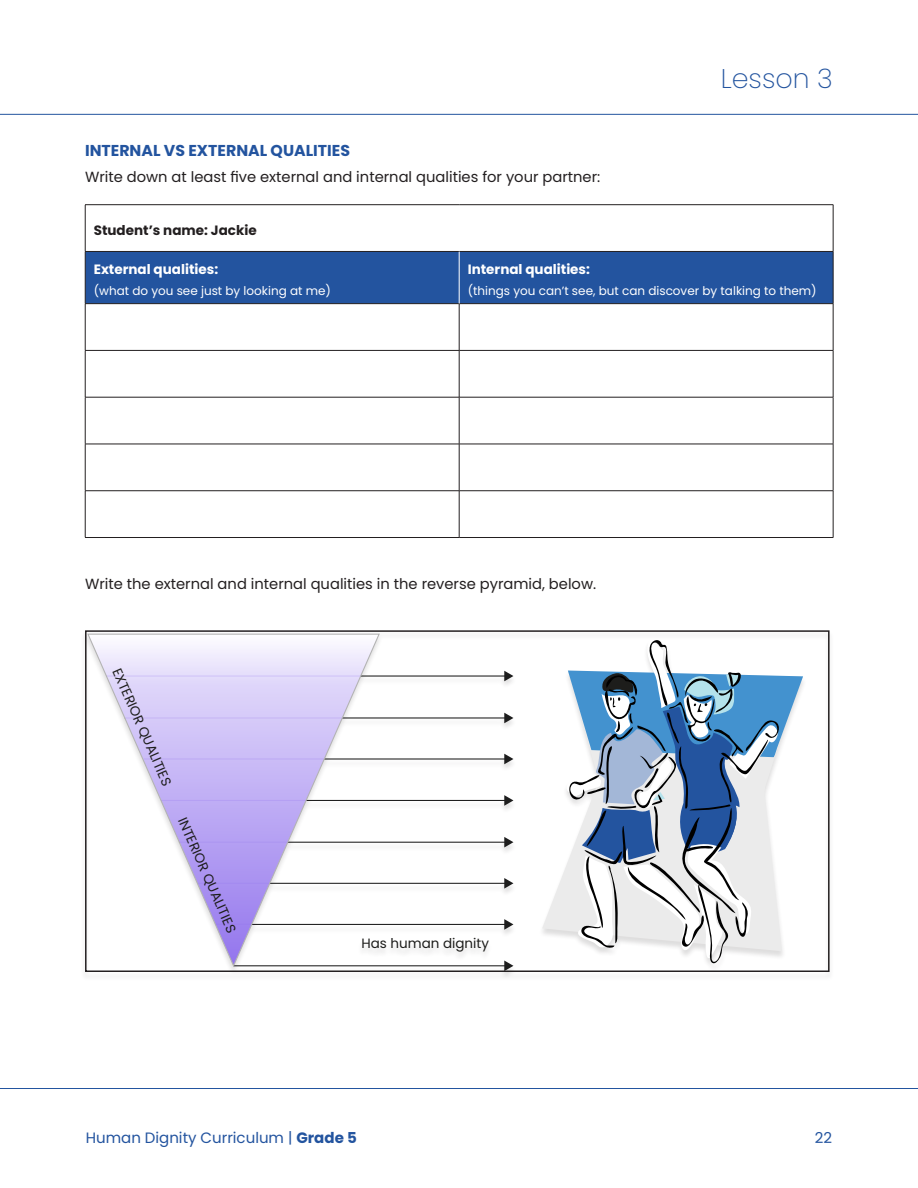
<style>
.page{position:relative;width:918px;height:1188px;background:#fff}
.page>*{position:absolute;margin:0;border:0;box-sizing:border-box;transform-origin:0 0}
.t1{font:200 27px "Poppins";color:#23549f}
.subs{font:700 15.75px "Poppins";color:#23549f}
.t2{font:15px "Poppins";color:#23549f}
.body{font:14.7px "Poppins";color:#231f20}
.t3{font:13.5px "Poppins";color:#1d1d1b}
.t4{font:700 13.5px "Poppins";color:#fff}
.t5{font:700 13.5px "Poppins";color:#231f20}
.t6{font:12px "Poppins";color:#fff}
.s1{font-weight:700}
</style>
<div class="page">
<hr style="left:0;top:114px;width:918px;height:1px;background:#23549f">
<hr style="left:0;top:1088px;width:918px;height:1px;background:#23549f">
<div style="left:86px;top:252px;width:747px;height:51px;background:#23549f"></div>
<hr style="left:85px;top:204px;width:374px;height:1px;background:#231f20">
<hr style="left:85px;top:205px;width:1px;height:46px;background:#231f20">
<hr style="left:459px;top:204px;width:374px;height:1px;background:#231f20">
<hr style="left:85px;top:251px;width:374px;height:1px;background:#231f20">
<hr style="left:85px;top:252px;width:1px;height:51px;background:#231f20">
<hr style="left:459px;top:251px;width:374px;height:1px;background:#231f20">
<hr style="left:833px;top:252px;width:1px;height:51px;background:#231f20">
<hr style="left:85px;top:303px;width:374px;height:1px;background:#231f20">
<hr style="left:85px;top:304px;width:1px;height:46px;background:#231f20">
<hr style="left:459px;top:303px;width:374px;height:1px;background:#231f20">
<hr style="left:459px;top:304px;width:1px;height:46px;background:#231f20">
<hr style="left:833px;top:304px;width:1px;height:46px;background:#231f20">
<hr style="left:85px;top:350px;width:374px;height:1px;background:#231f20">
<hr style="left:85px;top:351px;width:1px;height:46px;background:#231f20">
<hr style="left:459px;top:350px;width:374px;height:1px;background:#231f20">
<hr style="left:459px;top:351px;width:1px;height:46px;background:#231f20">
<hr style="left:833px;top:351px;width:1px;height:46px;background:#231f20">
<hr style="left:85px;top:397px;width:374px;height:1px;background:#231f20">
<hr style="left:85px;top:397px;width:1px;height:47px;background:#231f20">
<hr style="left:459px;top:397px;width:374px;height:1px;background:#231f20">
<hr style="left:459px;top:397px;width:1px;height:47px;background:#231f20">
<hr style="left:833px;top:397px;width:1px;height:47px;background:#231f20">
<hr style="left:85px;top:444px;width:374px;height:1px;background:#231f20">
<hr style="left:85px;top:444px;width:1px;height:47px;background:#231f20">
<hr style="left:459px;top:444px;width:374px;height:1px;background:#231f20">
<hr style="left:459px;top:444px;width:1px;height:47px;background:#231f20">
<hr style="left:833px;top:444px;width:1px;height:47px;background:#231f20">
<hr style="left:85px;top:490px;width:374px;height:1px;background:#231f20">
<hr style="left:85px;top:491px;width:1px;height:46px;background:#231f20">
<hr style="left:459px;top:490px;width:374px;height:1px;background:#231f20">
<hr style="left:459px;top:491px;width:1px;height:46px;background:#231f20">
<hr style="left:833px;top:491px;width:1px;height:46px;background:#231f20">
<hr style="left:85px;top:537px;width:374px;height:1px;background:#231f20">
<hr style="left:459px;top:537px;width:374px;height:1px;background:#231f20">
<hr style="left:833px;top:205px;width:1px;height:46px;background:#231f20">
<hr style="left:459px;top:252px;width:1px;height:51px;background:#fff">
<hr style="left:106px;top:675px;width:400px;height:2px;background:#1d1d1d">
<svg style="left:504px;top:671px;width:9px;height:10px"></svg>
<hr style="left:125px;top:717px;width:381px;height:2px;background:#1d1d1d">
<svg style="left:504px;top:713px;width:9px;height:10px"></svg>
<hr style="left:144px;top:758px;width:362px;height:2px;background:#1d1d1d">
<svg style="left:504px;top:754px;width:9px;height:10px"></svg>
<hr style="left:161px;top:800px;width:345px;height:1px;background:#1d1d1d">
<svg style="left:504px;top:795px;width:9px;height:11px"></svg>
<hr style="left:179px;top:842px;width:327px;height:1px;background:#1d1d1d">
<svg style="left:504px;top:837px;width:9px;height:10px"></svg>
<hr style="left:197px;top:883px;width:309px;height:1px;background:#1d1d1d">
<svg style="left:504px;top:878px;width:9px;height:11px"></svg>
<hr style="left:215px;top:924px;width:291px;height:1px;background:#1d1d1d">
<svg style="left:504px;top:919px;width:9px;height:11px"></svg>
<hr style="left:234px;top:965px;width:272px;height:1px;background:#1d1d1d">
<svg style="left:504px;top:961px;width:9px;height:8px"></svg>
<svg style="left:88px;top:633px;width:293px;height:335px"></svg>
<svg style="left:542px;top:870px;width:23px;height:67px;fill:#ebebeb"></svg>
<svg style="left:565px;top:640px;width:238px;height:326px"></svg>
<div style="left:85px;top:630px;width:745px;height:342px;border:2px solid #231f20"></div>
<h1 class="t1" style="left:721px;top:63px;width:114px">Lesson 3</h1>
<p class="subs" style="left:85px;top:141px;width:267px">INTERNAL VS EXTERNAL QUALITIES</p>
<p class="body" style="left:85px;top:168px;width:517px">Write down at least five external and internal qualities for your partner:</p>
<p class="t5" style="left:94px;top:223px;width:164px">Student’s name: Jackie</p>
<p class="t4" style="left:94px;top:262px;width:126px">External qualities:</p>
<p class="t6" style="left:94px;top:284px;width:239px">(what do you see just by looking at me)</p>
<p class="t4" style="left:468px;top:262px;width:124px">Internal qualities:</p>
<p class="t6" style="left:468px;top:284px;width:350px">(things you can’t see, but can discover by talking to them)</p>
<p class="body" style="left:85px;top:576px;width:513px">Write the external and internal qualities in the reverse pyramid, below.</p>
<p class="t3" style="left:123px;top:666px;width:129px;rotate:66deg">EXTERIOR QUALITIES</p>
<p class="t3" style="left:189px;top:815px;width:126px;rotate:66deg">INTERIOR QUALITIES</p>
<p class="t3" style="left:361px;top:936px;width:129px">Has human dignity</p>
<p class="t2" style="left:86px;top:1129px;width:273px">Human Dignity Curriculum | <span class="s1">Grade 5</span></p>
<p class="t2" style="left:815px;top:1129px;width:19px">22</p>
</div>
